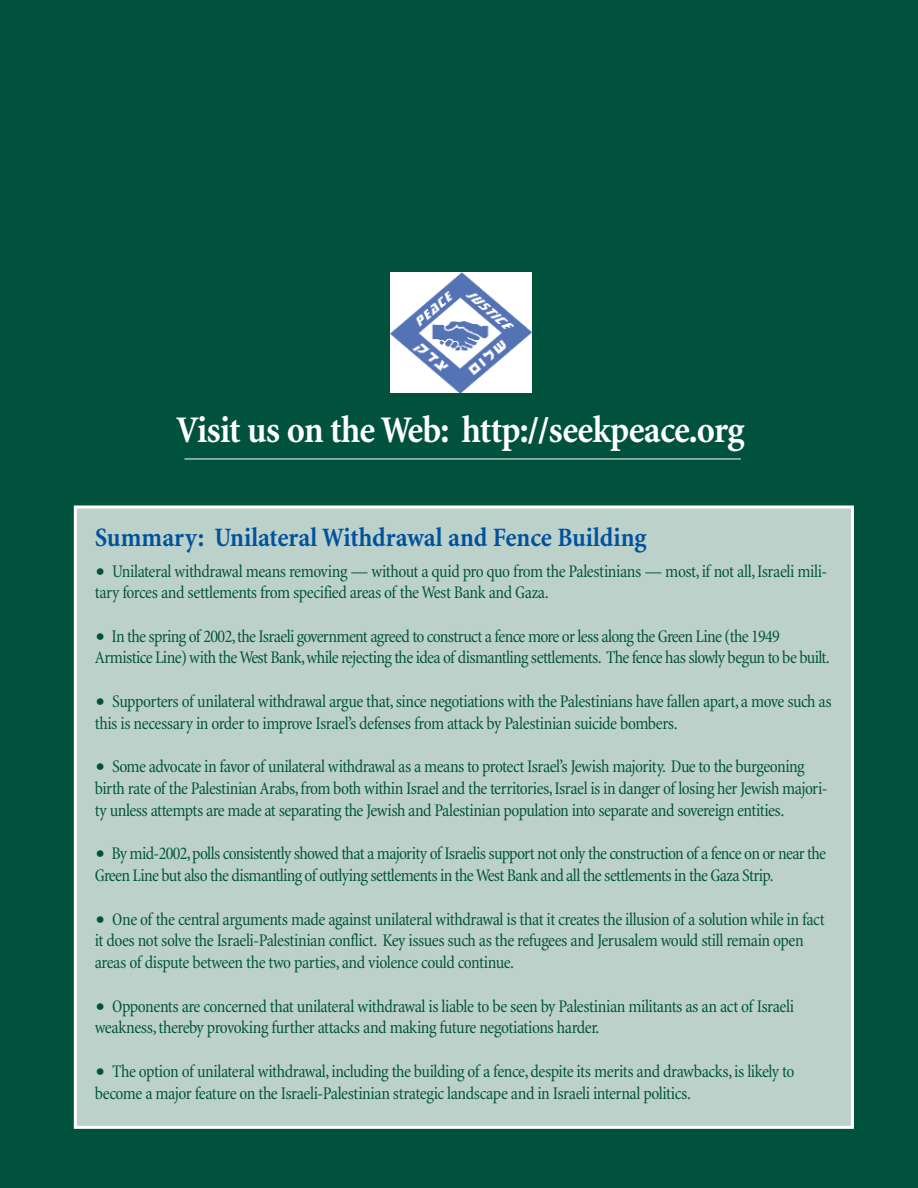
<style>
.page{position:relative;width:918px;height:1188px;background:#00523d}
.page>*{position:absolute;margin:0;border:0;box-sizing:border-box;transform-origin:0 0}
.t1{font:700 condensed 38.25px "Minion";letter-spacing:-.025em;color:#fff}
.t2{font:700 condensed 27px "Minion";letter-spacing:-.005em;color:#00529f}
.t3{font:condensed 18px/21.6px "Minion";letter-spacing:-.03em;color:#00523d}
.s1{font-family:"Avant Garde";font-stretch:normal}
</style>
<div class="page">
<img style="left:391px;top:272px;width:140px;height:120px">
<div style="left:75px;top:507px;width:777px;height:620px;background:#bcd1c9"></div>
<div style="left:74px;top:506px;width:780px;height:623px;border:3px solid #fff"></div>
<hr style="left:184px;top:459px;width:557px;height:1px;background:#fff">
<h1 class="t1" style="left:176px;top:415px;width:570px">Visit us on the Web: http://seekpeace.org</h1>
<h2 class="t2" style="left:95px;top:526px;width:553px">Summary: Unilateral Withdrawal and Fence Building</h2>
<p class="t3" style="left:95px;top:562px;width:734px"><span class="s1">•</span> Unilateral withdrawal means removing — without a quid pro quo from the Palestinians — most, if not all, Israeli mili&shy;tary forces and settlements from specified areas of the West Bank and Gaza.</p>
<p class="t3" style="left:95px;top:627px;width:736px"><span class="s1">•</span> In the spring of 2002,the Israeli government agreed to construct a fence more or less along the Green Line (the 1949<br>Armistice Line) with the West Bank,while rejecting the idea of dismantling settlements. The fence has slowly begun to be built.</p>
<p class="t3" style="left:95px;top:692px;width:738px"><span class="s1">•</span> Supporters of unilateral withdrawal argue that, since negotiations with the Palestinians have fallen apart, a move such as this is necessary in order to improve Israel’s defenses from attack by Palestinian suicide bombers.</p>
<p class="t3" style="left:95px;top:758px;width:734px"><span class="s1">•</span> Some advocate in favor of unilateral withdrawal as a means to protect Israel’s Jewish majority. Due to the burgeoning birth rate of the Palestinian Arabs, from both within Israel and the territories, Israel is in danger of losing her Jewish majori&shy;ty unless attempts are made at separating the Jewish and Palestinian population into separate and sovereign entities.</p>
<p class="t3" style="left:95px;top:844px;width:733px"><span class="s1">•</span> By mid-2002,polls consistently showed that a majority of Israelis support not only the construction of a fence on or near the<br>Green Line but also the dismantling of outlying settlements in the West Bank and all the settlements in the Gaza Strip.</p>
<p class="t3" style="left:95px;top:910px;width:731px"><span class="s1">•</span> One of the central arguments made against unilateral withdrawal is that it creates the illusion of a solution while in fact it does not solve the Israeli-Palestinian conflict. Key issues such as the refugees and Jerusalem would still remain open areas of dispute between the two parties, and violence could continue.</p>
<p class="t3" style="left:95px;top:997px;width:701px"><span class="s1">•</span> Opponents are concerned that unilateral withdrawal is liable to be seen by Palestinian militants as an act of Israeli weakness, thereby provoking further attacks and making future negotiations harder.</p>
<p class="t3" style="left:95px;top:1062px;width:701px"><span class="s1">•</span> The option of unilateral withdrawal, including the building of a fence, despite its merits and drawbacks, is likely to become a major feature on the Israeli-Palestinian strategic landscape and in Israeli internal politics.</p>
</div>
